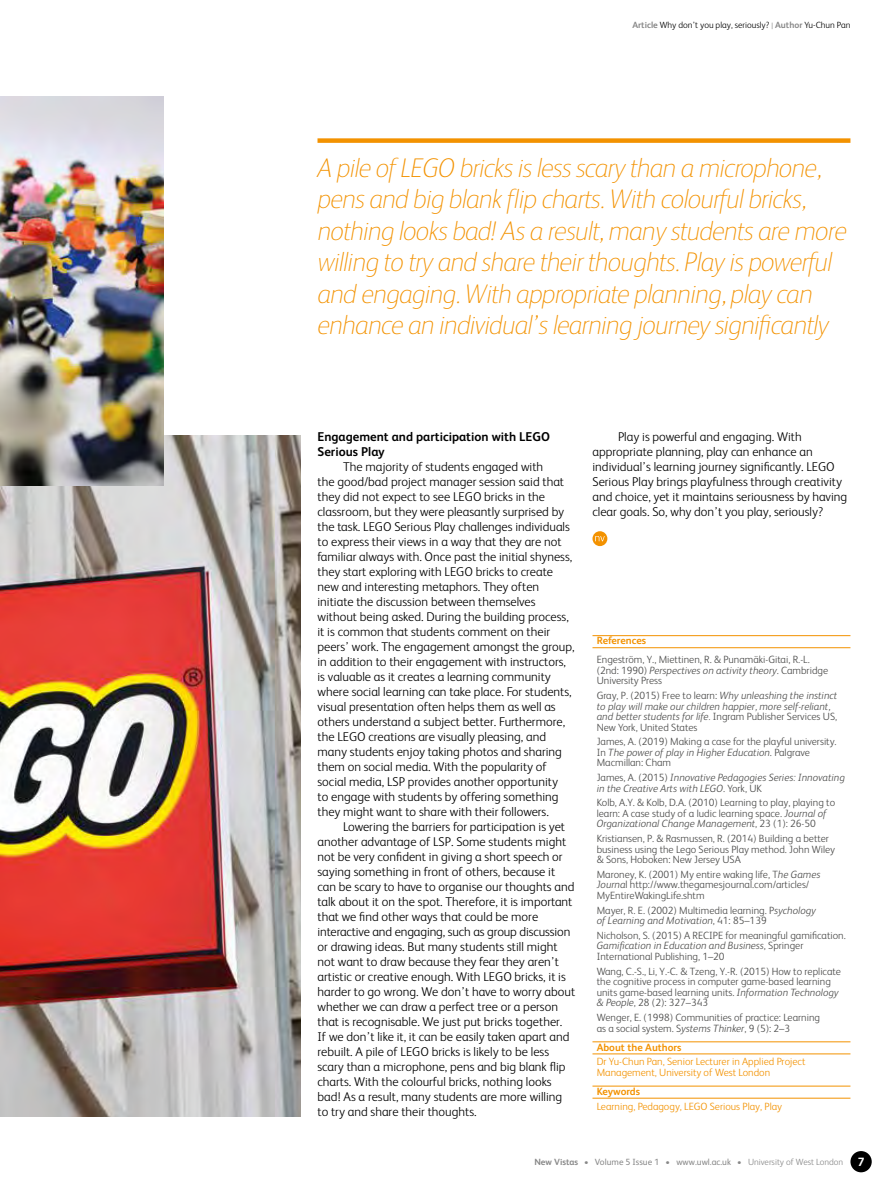
<style>
.page{position:relative;width:893px;height:1191px;background:#fff}
.page>*{position:absolute;margin:0;border:0;box-sizing:border-box;transform-origin:0 0}
.t1{font:italic 100 27px/31.5px "FS Albert";letter-spacing:-.03em;color:#f39200}
.t2{font:300 12.75px/15px "FS Albert";color:#000}
.t3{font:700 12.75px/15px "FS Albert";color:#000}
.t4{font:300 10.5px/10.5px "FS Albert";color:#4a4a49}
.t5{font:italic 300 10.5px/10.5px "FS Albert";color:#4a4a49}
.t6{font:300 10.5px/10.5px "FS Albert";color:#f39200}
.t7{font:700 10.5px "FS Albert";color:#f39200}
.t8{font:9px "FS Albert";color:#878787}
.t9{font:300 9px "FS Albert";color:#000}
.s1{font-weight:700;color:#878787}
.s2{color:#878787}
.s3{font-style:italic}
.s4{font-style:normal}
.s5{font-weight:700}
.s6{font-weight:300}
.s7{font-weight:700;font-size:12px;color:#fff}
</style>
<div class="page">
<div style="left:850px;top:1151px;width:22px;height:21px;background:#000;border-radius:50%"></div>
<img style="left:0;top:436px;width:300px;height:680px">
<div style="left:592px;top:531px;width:15px;height:15px;background:#f39200;border-radius:50%"></div>
<svg style="left:595px;top:536px;width:10px;height:5px"></svg>
<div style="left:317px;top:138px;width:533px;height:5px;background:#f39200"></div>
<hr style="left:592px;top:635px;width:258px;height:1px;background:#f39200">
<hr style="left:592px;top:647px;width:258px;height:1px;background:#f39200">
<hr style="left:592px;top:1041px;width:258px;height:1px;background:#f39200">
<hr style="left:592px;top:1053px;width:258px;height:1px;background:#f39200">
<hr style="left:592px;top:1085px;width:258px;height:1px;background:#f39200">
<hr style="left:592px;top:1098px;width:258px;height:1px;background:#f39200">
<img style="left:0;top:96px;width:163px;height:390px">
<p class="t9" style="left:632px;top:19px;width:220px"><span class="s1">Article</span> Why don’t you play, seriously? <span class="s2">|</span> <span class="s1">Author</span> Yu-Chun Pan</p>
<p class="t1" style="left:317px;top:150px;width:531px">A pile of LEGO bricks is less scary than a microphone, pens and big blank flip charts. With colourful bricks, nothing looks bad! As a result, many students are more willing to try and share their thoughts. Play is powerful and engaging. With appropriate planning, play can enhance an individual’s learning journey significantly</p>
<p class="t3" style="left:317px;top:429px;width:234px">Engagement and participation with LEGO<br>Serious Play</p>
<p class="t2" style="left:317px;top:459px;width:259px;text-indent:26px">The majority of students engaged with<br>the good/bad project manager session said that they did not expect to see LEGO bricks in the classroom, but they were pleasantly surprised by the task. LEGO Serious Play challenges individuals to express their views in a way that they are not familiar always with. Once past the initial shyness, they start exploring with LEGO bricks to create new and interesting metaphors. They often initiate the discussion between themselves without being asked. During the building process, it is common that students comment on their peers’ work. The engagement amongst the group, in addition to their engagement with instructors, is valuable as it creates a learning community where social learning can take place. For students, visual presentation often helps them as well as others understand a subject better. Furthermore, the LEGO creations are visually pleasing, and many students enjoy taking photos and sharing them on social media. With the popularity of social media, LSP provides another opportunity<br>to engage with students by offering something they might want to share with their followers.</p>
<p class="t2" style="left:317px;top:818px;width:259px;text-indent:26px">Lowering the barriers for participation is yet another advantage of LSP. Some students might not be very confident in giving a short speech or saying something in front of others, because it can be scary to have to organise our thoughts and talk about it on the spot. Therefore, it is important that we find other ways that could be more interactive and engaging, such as group discussion or drawing ideas. But many students still might not want to draw because they fear they aren’t artistic or creative enough. With LEGO bricks, it is harder to go wrong. We don’t have to worry about whether we can draw a perfect tree or a person that is recognisable. We just put bricks together.<br>If we don’t like it, it can be easily taken apart and rebuilt. A pile of LEGO bricks is likely to be less scary than a microphone, pens and big blank flip charts. With the colourful bricks, nothing looks bad! As a result, many students are more willing to try and share their thoughts.</p>
<p class="t2" style="left:592px;top:429px;width:256px;text-indent:26px">Play is powerful and engaging. With appropriate planning, play can enhance an individual’s learning journey significantly. LEGO Serious Play brings playfulness through creativity and choice, yet it maintains seriousness by having clear goals. So, why don’t you play, seriously?</p>
<p class="t7" style="left:597px;top:633px;width:51px">References</p>
<p class="t4" style="left:597px;top:654px;width:233px">Engeström, Y., Miettinen, R. &amp; Punamäki-Gitai, R.-L. (2nd: 1990) <span class="s3">Perspectives on activity theory</span>. Cambridge<br>University Press</p>
<p class="t5" style="left:597px;top:689px;width:242px"><span class="s4">Gray, P. (2015) Free to learn:</span> Why unleashing the instinct to play will make our children happier, more self-reliant, and better students for life. <span class="s4">Ingram Publisher Services US, New York, United States</span></p>
<p class="t4" style="left:597px;top:736px;width:241px">James, A. (2019) Making a case for the playful university.<br>In <span class="s3">The power of play in Higher Education</span>. Palgrave<br>Macmillan: Cham</p>
<p class="t5" style="left:597px;top:771px;width:250px"><span class="s4">James, A. (2015)</span> Innovative Pedagogies Series: Innovating in the Creative Arts with LEGO<span class="s4">. York, UK</span></p>
<p class="t4" style="left:597px;top:797px;width:240px">Kolb, A.Y. &amp; Kolb, D.A. (2010) Learning to play, playing to learn: A case study of a ludic learning space. <span class="s3">Journal of<br>Organizational Change Management</span>, 23 (1): 26-50</p>
<p class="t4" style="left:597px;top:833px;width:240px">Kristiansen, P. &amp; Rasmussen, R. (2014) Building a better business using the Lego Serious Play method. John Wiley &amp; Sons, Hoboken: New Jersey USA</p>
<p class="t4" style="left:597px;top:868px;width:225px">Maroney, K. (2001) My entire waking life, T<span class="s3">he Games<br>Journa</span>l http://www.thegamesjournal.com/articles/<br>MyEntireWakingLife.shtm</p>
<p class="t4" style="left:597px;top:904px;width:221px">Mayer, R. E. (2002) Multimedia learning. P<span class="s3">sychology of Learning and Motivation</span>, 41: 85–139</p>
<p class="t4" style="left:597px;top:929px;width:251px">Nicholson, S. (2015) A RECIPE for meaningful gamification.<br><span class="s3">Gamification in Education and Business</span>, Springer<br>International Publishing, 1–20</p>
<p class="t4" style="left:597px;top:965px;width:246px">Wang, C.-S., Li, Y.-C. &amp; Tzeng, Y.-R. (2015) How to replicate the cognitive process in computer game-based learning units game-based learning units. <span class="s3">Information Technology &amp; People</span>, 28 (2): 327–343</p>
<p class="t4" style="left:597px;top:1011px;width:225px">Wenger, E. (1998) Communities of practice: Learning as a social system. S<span class="s3">ystems Thinker</span>, 9 (5): 2–3</p>
<p class="t7" style="left:597px;top:1039px;width:86px">About the Authors</p>
<p class="t6" style="left:597px;top:1056px;width:210px">Dr Yu-Chun Pan, Senior Lecturer in Applied Project<br>Management, University of West London</p>
<p class="t7" style="left:597px;top:1084px;width:45px">Keywords</p>
<p class="t6" style="left:597px;top:1100px;width:187px">Learning, Pedagogy, LEGO Serious Play, Play</p>
<p class="t8" style="left:534px;top:1156px;width:332px"><span class="s5">New Vistas</span> <span class="s6">•</span> Volume 5 Issue 1 <span class="s6">•</span> www.uwl.ac.uk <span class="s6">• University of West London</span> <span class="s7">7</span></p>
</div>
